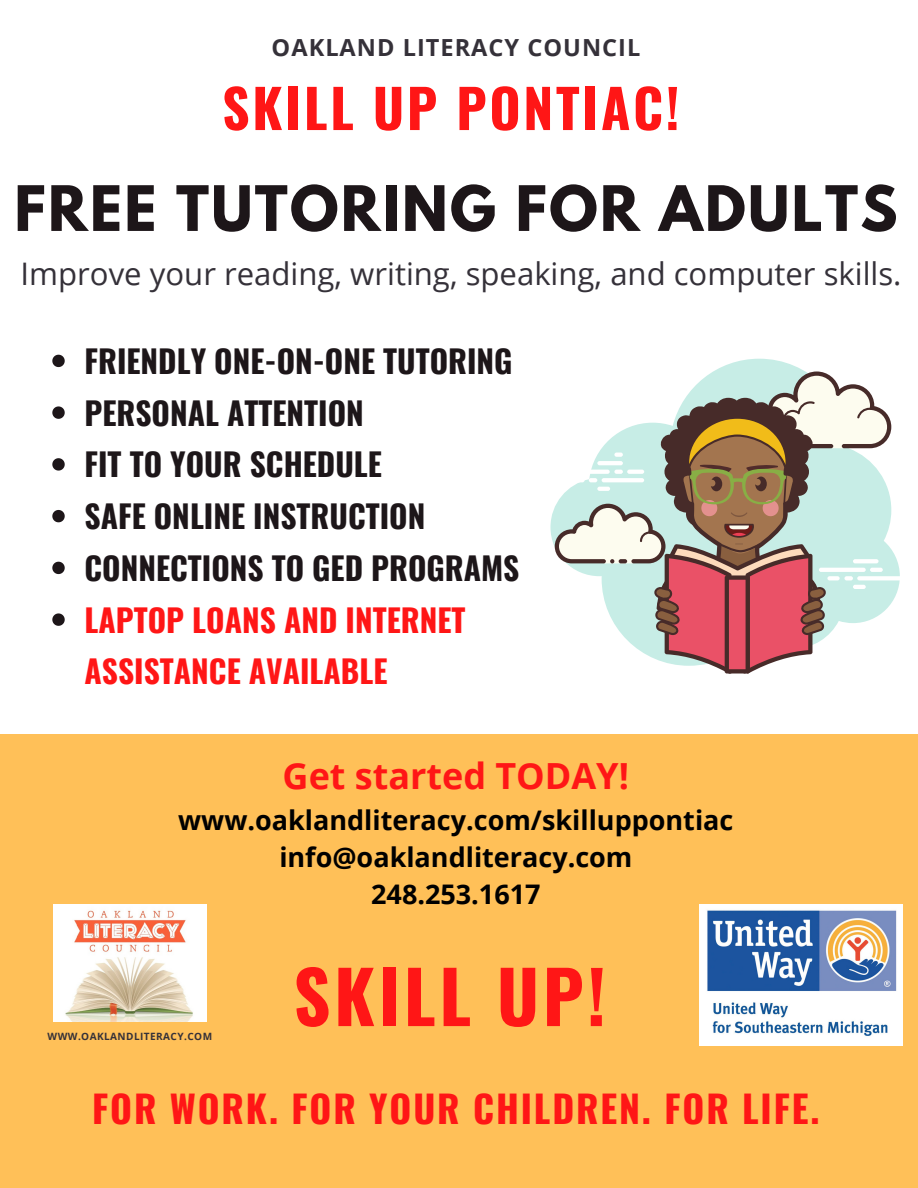
<style>
.page{position:relative;width:918px;height:1188px;background:#fff}
.page>*{position:absolute;margin:0;border:0;box-sizing:border-box;transform-origin:0 0}
.t1{font:700 72px "Oswald";letter-spacing:.05em;color:#ff1616}
.t2{font:700 55.5px "League Spartan";letter-spacing:.04em;color:#1d1619}
.t3{font:700 53.4px "Oswald";letter-spacing:.05em;color:#ff1616}
.t4{font:700 37.5px "Oswald";letter-spacing:.05em;color:#ff1616}
.t5{font:700 36px "Open Sans";color:#ff1616}
.t6{font:700 31.5px/51.8px "Oswald";color:#1d1619}
.t7{font:700 31.5px/51.8px "Oswald";color:#ff1616}
.t8{font:31.05px "Open Sans";color:#353139}
.t9{font:700 27px/37.2px "Open Sans";color:#000;text-align:center}
.t10{font:700 23.55px "Open Sans";letter-spacing:.045em;color:#353139}
.t11{font:700 10.05px "Open Sans";letter-spacing:.045em;color:#353139}
</style>
<div class="page">
<div style="left:0;top:734px;width:918px;height:454px;background:#ffc058"></div>
<svg style="left:52px;top:355px;width:13px;height:12px"></svg>
<svg style="left:52px;top:406px;width:13px;height:13px"></svg>
<svg style="left:52px;top:458px;width:13px;height:13px"></svg>
<svg style="left:52px;top:510px;width:13px;height:12px"></svg>
<svg style="left:52px;top:562px;width:13px;height:12px"></svg>
<svg style="left:52px;top:613px;width:13px;height:13px"></svg>
<svg style="left:550px;top:359px;width:350px;height:244px"></svg>
<hr style="left:857px;top:576px;width:47px;height:4px;background:#fff;border-radius:2px">
<svg style="left:555px;top:371px;width:336px;height:302px"></svg>
<img style="left:53px;top:904px;width:154px;height:118px">
<img style="left:699px;top:904px;width:204px;height:141px">
<p class="t10" style="left:272px;top:30px;width:370px">OAKLAND LITERACY COUNCIL</p>
<h3 class="t3" style="left:222px;top:66px;width:459px">SKILL UP PONTIAC!</h3>
<h2 class="t2" style="left:14px;top:181px;width:885px">FREE TUTORING FOR ADULTS</h2>
<p class="t8" style="left:21px;top:252px;width:882px">Improve your reading, writing, speaking, and computer skills.</p>
<p class="t6" style="left:85px;top:334px;width:437px">FRIENDLY ONE-ON-ONE TUTORING<br>PERSONAL ATTENTION<br>FIT TO YOUR SCHEDULE<br>SAFE ONLINE INSTRUCTION<br>CONNECTIONS TO GED PROGRAMS</p>
<p class="t7" style="left:85px;top:592px;width:382px">LAPTOP LOANS AND INTERNET<br>ASSISTANCE AVAILABLE</p>
<p class="t5" style="left:283px;top:751px;width:348px">Get started TODAY!</p>
<p class="t9" style="left:178px;top:801px;width:557px">www.oaklandliteracy.com/skilluppontiac info@oaklandliteracy.com<br>248.253.1617</p>
<p class="t11" style="left:48px;top:1029px;width:166px">WWW.OAKLANDLITERACY.COM</p>
<h1 class="t1" style="left:293px;top:940px;width:314px">SKILL UP!</h1>
<p class="t4" style="left:92px;top:1079px;width:729px">FOR WORK. FOR YOUR CHILDREN. FOR LIFE.</p>
</div>
